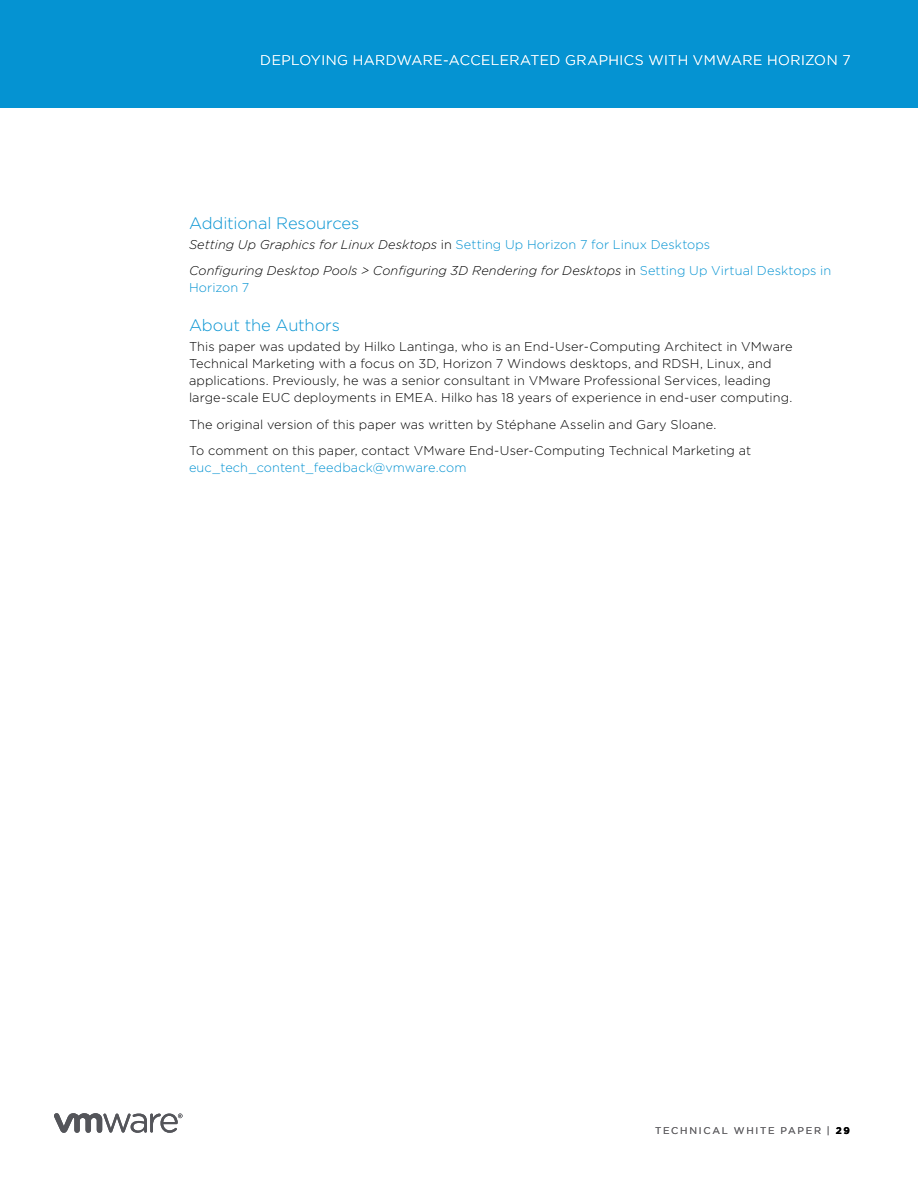
<style>
.page{position:relative;width:918px;height:1188px;background:#fff}
.page>*{position:absolute;margin:0;border:0;box-sizing:border-box;transform-origin:0 0}
._5a__SUBHEAD-1{font:300 16.5px "Gotham";letter-spacing:-.005em;color:#0593d2}
.t1{font:300 13.8px "Gotham";letter-spacing:.035em;color:#fff}
._3a__BODY_TEXT{font:300 12.75px/17.2px "Gotham";letter-spacing:.005em;color:#000}
._3a__BODY_TEXT-2{font:italic 300 12.75px/17.2px "Gotham";letter-spacing:.005em;color:#000}
.t2{font:9.75px "Gotham";letter-spacing:.175em;color:#626164}
.s1{font-style:normal}
.s2{font-style:normal;color:#0593d2}
.s3{color:#0593d2}
.s4{font-weight:700;color:#000}
</style>
<div class="page">
<div style="left:0;top:0;width:918px;height:108px;background:#0593d2"></div>
<svg style="left:54px;top:1113px;width:129px;height:20px"></svg>
<p class="t1" style="left:260px;top:51px;width:592px">DEPLOYING HARDWARE-ACCELERATED GRAPHICS WITH VMWARE HORIZON 7</p>
<p class="_5a__SUBHEAD-1" style="left:189px;top:213px;width:172px">Additional Resources</p>
<p class="_3a__BODY_TEXT-2" style="left:189px;top:235px;width:523px">Setting Up Graphics for Linux Desktops <span class="s1">in</span> <span class="s2">Setting Up Horizon 7 for Linux Desktops</span></p>
<p class="_3a__BODY_TEXT-2" style="left:189px;top:261px;width:644px">Configuring Desktop Pools &gt; Configuring 3D Rendering for Desktops <span class="s1">in</span> <span class="s2">Setting Up Virtual Desktops in<br>Horizon 7</span></p>
<p class="_5a__SUBHEAD-1" style="left:189px;top:315px;width:153px">About the Authors</p>
<p class="_3a__BODY_TEXT" style="left:189px;top:337px;width:605px">This paper was updated by Hilko Lantinga, who is an End-User-Computing Architect in VMware Technical Marketing with a focus on 3D, Horizon 7 Windows desktops, and RDSH, Linux, and applications. Previously, he was a senior consultant in VMware Professional Services, leading large-scale EUC deployments in EMEA. Hilko has 18 years of experience in end-user computing.</p>
<p class="_3a__BODY_TEXT" style="left:189px;top:415px;width:529px">The original version of this paper was written by Stéphane Asselin and Gary Sloane.</p>
<p class="_3a__BODY_TEXT" style="left:189px;top:441px;width:564px">To comment on this paper, contact VMware End-User-Computing Technical Marketing at <span class="s3">euc_tech_content_feedback@vmware.com</span></p>
<p class="t2" style="left:655px;top:1125px;width:196px">TECHNICAL WHITE PAPER | <span class="s4">29</span></p>
</div>
